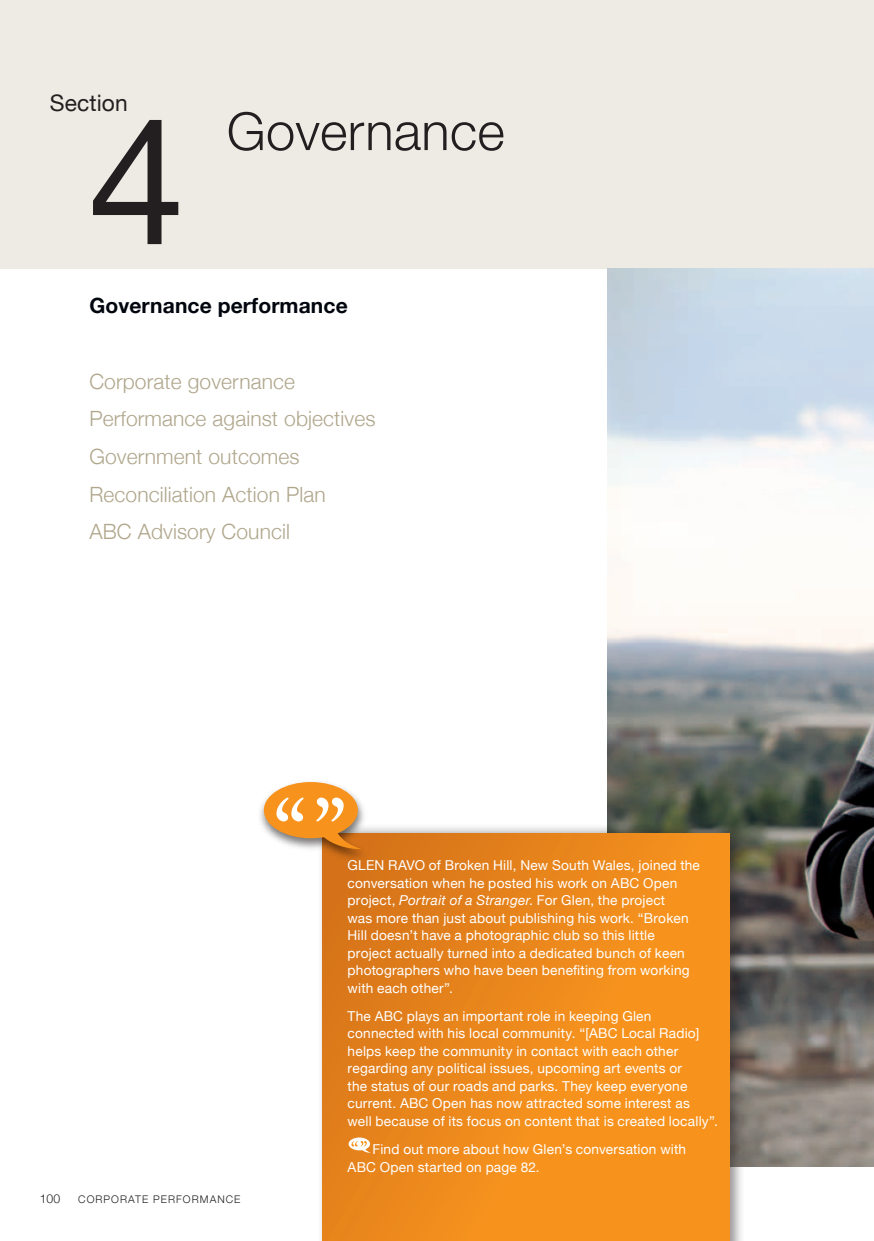
<style>
.page{position:relative;width:874px;height:1241px;background:#fff}
.page>*{position:absolute;margin:0;border:0;box-sizing:border-box;transform-origin:0 0}
.t1{font:175px "Helvetica Neue";color:#231f20}
.t2{font:300 52.5px "Helvetica Neue";letter-spacing:.005em;color:#231f20}
.t3{font:22.75px "Helvetica Neue";letter-spacing:.005em;color:#231f20}
.t4{font:300 21px/37.6px "Helvetica Neue";letter-spacing:.005em;color:#afa68b}
.t5{font:700 21px "Helvetica Neue";letter-spacing:.005em;color:#01060e}
.t6{font:13.65px/17.5px "Helvetica Neue";letter-spacing:.015em;color:#fff}
.t7{font:300 12.25px "Helvetica Neue";color:#231f20}
.t8{font:300 10.5px "Helvetica Neue";letter-spacing:.1em;color:#231f20}
.s1{font-style:italic}
</style>
<div class="page">
<div style="left:0;top:0;width:873px;height:268px;background:#eeebe4"></div>
<img style="left:606px;top:268px;width:267px;height:898px">
<div style="left:316px;top:822px;width:428px;height:418px;background:#231f20;opacity:.5"></div>
<div style="left:322px;top:833px;width:407px;height:407px;background:linear-gradient(to right,#de7b1a,#fc971e)"></div>
<svg style="left:348px;top:1137px;width:23px;height:15px"></svg>
<img style="left:260px;top:803px;width:111px;height:61px">
<svg style="left:264px;top:782px;width:97px;height:67px"></svg>
<h3 class="t3" style="left:50px;top:89px;width:79px">Section</h3>
<h1 class="t1" style="left:88px;top:77px;width:99px">4</h1>
<h2 class="t2" style="left:227px;top:99px;width:279px">Governance</h2>
<h3 class="t5" style="left:89px;top:293px;width:260px">Governance performance</h3>
<h3 class="t4" style="left:89px;top:362px;width:287px">Corporate governance<br>Performance against objectives<br>Government outcomes<br>Reconciliation Action Plan<br>ABC Advisory Council</h3>
<p class="t7" style="left:40px;top:1191px;width:22px">100</p>
<p class="t8" style="left:78px;top:1192px;width:164px">CORPORATE PERFORMANCE</p>
<p class="t6" style="left:347px;top:856px;width:353px">GLEN RAVO of Broken Hill, New South Wales, joined the conversation when he posted his work on ABC Open project, <span class="s1">Portrait of a Stranger</span>. For Glen, the project<br>was more than just about publishing his work. “Broken Hill doesn’t have a photographic club so this little project actually turned into a dedicated bunch of keen photographers who have been benefiting from working with each other”.</p>
<p class="t6" style="left:347px;top:1006px;width:371px">The ABC plays an important role in keeping Glen connected with his local community. “[ABC Local Radio] helps keep the community in contact with each other regarding any political issues, upcoming art events or<br>the status of our roads and parks. They keep everyone current. ABC Open has now attracted some interest as<br>well because of its focus on content that is created locally”.</p>
<p class="t6" style="left:347px;top:1139px;width:340px;text-indent:25px">Find out more about how Glen’s conversation with<br>ABC Open started on page 82.</p>
</div>
